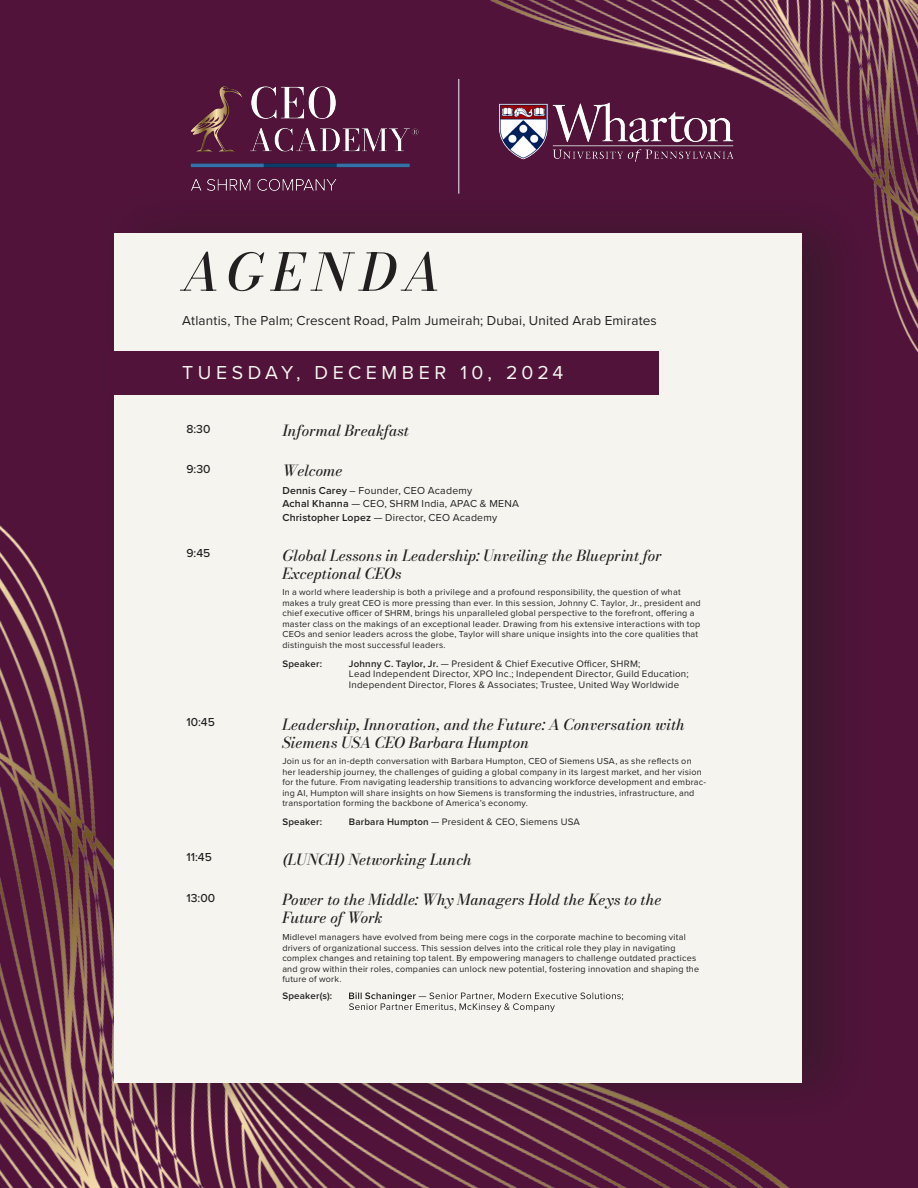
<style>
.page{position:relative;width:918px;height:1188px;background:#51133a}
.page>*{position:absolute;margin:0;border:0;box-sizing:border-box;transform-origin:0 0}
.t1{font:italic 51px "Bodoni Moda";letter-spacing:.16em;color:#231f20}
.t2{font:19.5px "Proxima Nova";letter-spacing:.23em;color:#f5f6f1}
.t3{font:italic 15px/18px "Bodoni Moda";letter-spacing:.005em;color:#231f20}
.t4{font:13.5px "Proxima Nova";letter-spacing:.01em;color:#231f20}
.t5{font:500 12px "Proxima Nova";color:#231f20}
.t6{font:10.5px "Proxima Nova";letter-spacing:.02em;color:#231f20}
.t7{font:9.75px "Proxima Nova";letter-spacing:.025em;color:#231f20}
.t8{font:600 9.75px "Proxima Nova";letter-spacing:.02em;color:#231f20}
.t9{font:9px/10.5px "Proxima Nova";letter-spacing:.025em;color:#231f20}
.s1{font-weight:600}
</style>
<div class="page">
<img style="left:0;top:525px;width:790px;height:663px">
<div style="left:95px;top:188px;width:779px;height:941px;background:#231f20;opacity:.5"></div>
<div style="left:114px;top:233px;width:687px;height:850px;background:#f5f4ef"></div>
<div style="left:109px;top:351px;width:550px;height:44px;background:#51133a"></div>
<img style="left:178px;top:86px;width:179px;height:118px">
<img style="left:357px;top:0;width:561px;height:369px">
<svg style="left:349px;top:992px;width:274px;height:20px"></svg>
<p class="t1" style="left:182px;top:237px;width:260px">AGENDA</p>
<p class="t4" style="left:182px;top:311px;width:476px">Atlantis, The Palm; Crescent Road, Palm Jumeirah; Dubai, United Arab Emirates</p>
<p class="t2" style="left:182px;top:358px;width:383px">TUESDAY, DECEMBER 10, 2024</p>
<p class="t5" style="left:186px;top:420px;width:26px">8:30</p>
<p class="t5" style="left:186px;top:460px;width:26px">9:30</p>
<p class="t5" style="left:186px;top:545px;width:25px">9:45</p>
<p class="t5" style="left:186px;top:713px;width:30px">10:45</p>
<p class="t5" style="left:186px;top:848px;width:27px">11:45</p>
<p class="t5" style="left:186px;top:889px;width:30px">13:00</p>
<p class="t3" style="left:282px;top:421px;width:128px">Informal Breakfast</p>
<p class="t3" style="left:282px;top:461px;width:62px">Welcome</p>
<p class="t6" style="left:282px;top:482px;width:191px"><span class="s1">Dennis Carey</span> – Founder, CEO Academy</p>
<p class="t6" style="left:282px;top:496px;width:238px"><span class="s1">Achal Khanna</span> — CEO, SHRM India, APAC &amp; MENA</p>
<p class="t6" style="left:282px;top:509px;width:216px"><span class="s1">Christopher Lopez</span> — Director, CEO Academy</p>
<p class="t3" style="left:282px;top:546px;width:381px">Global Lessons in Leadership: Unveiling the Blueprint for</p>
<p class="t3" style="left:282px;top:564px;width:121px">Exceptional CEOs</p>
<p class="t9" style="left:282px;top:587px;width:420px">In a world where leadership is both a privilege and a profound responsibility, the question of what makes a truly great CEO is more pressing than ever. In this session, Johnny C. Taylor, Jr., president and chief executive officer of SHRM, brings his unparalleled global perspective to the forefront, offering a master class on the makings of an exceptional leader. Drawing from his extensive interactions with top CEOs and senior leaders across the globe, Taylor will share unique insights into the core qualities that distinguish the most successful leaders.</p>
<p class="t8" style="left:282px;top:656px;width:41px">Speaker:</p>
<p class="t7" style="left:349px;top:656px;width:293px"><span class="s1">Johnny C. Taylor, Jr.</span> — President &amp; Chief Executive Officer, SHRM;</p>
<p class="t7" style="left:349px;top:667px;width:341px">Lead Independent Director, XPO Inc.; Independent Director, Guild Education;</p>
<p class="t7" style="left:349px;top:677px;width:332px">Independent Director, Flores &amp; Associates; Trustee, United Way Worldwide</p>
<p class="t3" style="left:282px;top:715px;width:404px">Leadership, Innovation, and the Future: A Conversation with<br>Siemens USA CEO Barbara Humpton</p>
<p class="t9" style="left:282px;top:756px;width:425px">Join us for an in-depth conversation with Barbara Humpton, CEO of Siemens USA, as she reflects on her leadership journey, the challenges of guiding a global company in its largest market, and her vision for the future. From navigating leadership transitions to advancing workforce development and embrac&shy;ing AI, Humpton will share insights on how Siemens is transforming the industries, infrastructure, and transportation forming the backbone of America’s economy.</p>
<p class="t8" style="left:282px;top:815px;width:41px">Speaker:</p>
<p class="t7" style="left:349px;top:815px;width:233px"><span class="s1">Barbara Humpton</span> — President &amp; CEO, Siemens USA</p>
<p class="t3" style="left:282px;top:851px;width:191px">(LUNCH) Networking Lunch</p>
<p class="t3" style="left:282px;top:891px;width:381px">Power to the Middle: Why Managers Hold the Keys to the</p>
<p class="t3" style="left:282px;top:909px;width:101px">Future of Work</p>
<p class="t9" style="left:282px;top:931px;width:418px">Midlevel managers have evolved from being mere cogs in the corporate machine to becoming vital drivers of organizational success. This session delves into the critical role they play in navigating complex changes and retaining top talent. By empowering managers to challenge outdated practices and grow within their roles, companies can unlock new potential, fostering innovation and shaping the future of work.</p>
<p class="t8" style="left:282px;top:989px;width:51px">Speaker(s):</p>
</div>
